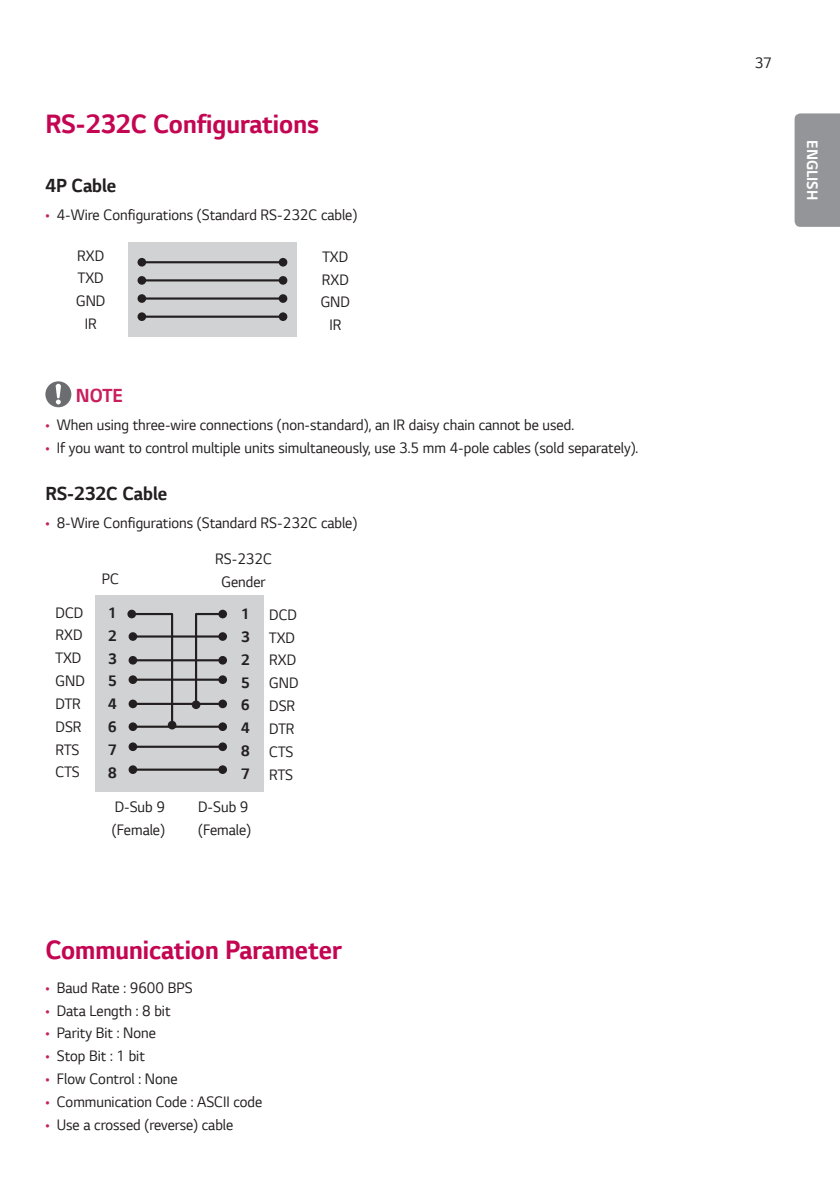
<style>
.page{position:relative;width:840px;height:1191px;background:#fff}
.page>*{position:absolute;margin:0;border:0;box-sizing:border-box;transform-origin:0 0}
.Title2{font:700 28px "LG Smart";color:#c30552;scale:.95 1}
.Title3{font:700 20px "LG Smart";color:#231f20;scale:.95 1}
.Warning{font:700 20px "LG Smart";color:#c8205d;scale:.95 1}
.t1{font:16px/22.8px "LG Smart";color:#231f20;text-align:center;scale:.95 1}
.t2{font:700 16px/22.8px "LG Smart";color:#231f20;text-align:justify;scale:.95 1}
.t3{font:700 16px "LG Smart";color:#fff;scale:.95 1}
.s1{color:#c8205d}
</style>
<div class="page">
<div style="left:794px;top:113px;width:45px;height:114px;background:#939598"></div>
<div style="left:128px;top:242px;width:168px;height:95px;background:#d1d2d4"></div>
<hr style="left:142px;top:261px;width:141px;height:2px;background:#231f20">
<div style="left:137px;top:258px;width:9px;height:8px;background:#231f20;border-radius:50%"></div>
<div style="left:278px;top:258px;width:9px;height:8px;background:#231f20;border-radius:50%"></div>
<hr style="left:142px;top:297px;width:141px;height:3px;background:#231f20">
<div style="left:137px;top:294px;width:9px;height:9px;background:#231f20;border-radius:50%"></div>
<div style="left:278px;top:294px;width:9px;height:9px;background:#231f20;border-radius:50%"></div>
<hr style="left:142px;top:279px;width:141px;height:2px;background:#231f20">
<div style="left:137px;top:276px;width:9px;height:9px;background:#231f20;border-radius:50%"></div>
<div style="left:278px;top:276px;width:9px;height:9px;background:#231f20;border-radius:50%"></div>
<hr style="left:142px;top:315px;width:141px;height:3px;background:#231f20">
<div style="left:137px;top:312px;width:9px;height:9px;background:#231f20;border-radius:50%"></div>
<div style="left:278px;top:312px;width:9px;height:9px;background:#231f20;border-radius:50%"></div>
<svg style="left:45px;top:381px;width:26px;height:26px"></svg>
<div style="left:95px;top:595px;width:169px;height:196px;background:#d1d2d4"></div>
<svg style="left:129px;top:613px;width:45px;height:112px"></svg>
<div style="left:127px;top:609px;width:9px;height:9px;background:#231f20;border-radius:50%"></div>
<div style="left:168px;top:721px;width:8px;height:8px;background:#231f20;border-radius:50%"></div>
<svg style="left:194px;top:613px;width:31px;height:93px"></svg>
<div style="left:218px;top:609px;width:9px;height:9px;background:#231f20;border-radius:50%"></div>
<div style="left:192px;top:700px;width:8px;height:9px;background:#231f20;border-radius:50%"></div>
<hr style="left:133px;top:635px;width:89px;height:2px;background:#231f20">
<div style="left:128px;top:632px;width:9px;height:9px;background:#231f20;border-radius:50%"></div>
<div style="left:218px;top:632px;width:9px;height:9px;background:#231f20;border-radius:50%"></div>
<hr style="left:133px;top:678px;width:89px;height:3px;background:#231f20">
<div style="left:128px;top:675px;width:9px;height:9px;background:#231f20;border-radius:50%"></div>
<div style="left:218px;top:675px;width:9px;height:9px;background:#231f20;border-radius:50%"></div>
<hr style="left:133px;top:659px;width:89px;height:2px;background:#231f20">
<div style="left:128px;top:656px;width:9px;height:8px;background:#231f20;border-radius:50%"></div>
<div style="left:218px;top:656px;width:9px;height:8px;background:#231f20;border-radius:50%"></div>
<hr style="left:133px;top:703px;width:89px;height:2px;background:#231f20">
<div style="left:128px;top:699px;width:9px;height:9px;background:#231f20;border-radius:50%"></div>
<div style="left:218px;top:699px;width:9px;height:9px;background:#231f20;border-radius:50%"></div>
<hr style="left:133px;top:725px;width:89px;height:3px;background:#231f20">
<div style="left:128px;top:722px;width:9px;height:9px;background:#231f20;border-radius:50%"></div>
<div style="left:218px;top:722px;width:9px;height:9px;background:#231f20;border-radius:50%"></div>
<hr style="left:133px;top:745px;width:89px;height:3px;background:#231f20">
<div style="left:128px;top:742px;width:9px;height:9px;background:#231f20;border-radius:50%"></div>
<div style="left:218px;top:742px;width:9px;height:9px;background:#231f20;border-radius:50%"></div>
<hr style="left:133px;top:768px;width:89px;height:2px;background:#231f20">
<div style="left:128px;top:765px;width:9px;height:9px;background:#231f20;border-radius:50%"></div>
<div style="left:218px;top:765px;width:9px;height:9px;background:#231f20;border-radius:50%"></div>
<p class="Title2" style="left:45px;top:105px;width:289px">RS-232C Configurations</p>
<p class="Title3" style="left:45px;top:171px;width:76px">4P Cable</p>
<p class="t1" style="left:45px;top:203px;width:329px"><span class="s1">•</span> 4-Wire Configurations (Standard RS-232C cable)</p>
<p class="t1" style="left:76px;top:243px;width:32px">RXD<br>TXD<br>GND<br>IR</p>
<p class="t1" style="left:320px;top:245px;width:32px">TXD<br>RXD<br>GND<br>IR</p>
<p class="Warning" style="left:76px;top:381px;width:51px">NOTE</p>
<p class="t1" style="left:45px;top:413px;width:557px"><span class="s1">•</span> When using three-wire connections (non-standard), an IR daisy chain cannot be used.</p>
<p class="t1" style="left:45px;top:436px;width:625px"><span class="s1">•</span> If you want to control multiple units simultaneously, use 3.5 mm 4-pole cables (sold separately).</p>
<p class="Title3" style="left:45px;top:479px;width:130px">RS-232C Cable</p>
<p class="t1" style="left:45px;top:511px;width:329px"><span class="s1">•</span> 8-Wire Configurations (Standard RS-232C cable)</p>
<p class="t1" style="left:215px;top:547px;width:61px">RS-232C<br>Gender</p>
<p class="t2" style="left:241px;top:602px;width:11px">1<br>3<br>2<br>5<br>6<br>4<br>8<br>7</p>
<p class="t1" style="left:102px;top:567px;width:20px">PC</p>
<p class="t1" style="left:56px;top:600px;width:32px;text-align:left">DCD<br>RXD<br>TXD<br>GND<br>DTR<br>DSR<br>RTS<br>CTS</p>
<p class="t1" style="left:269px;top:602px;width:32px;text-align:left">DCD<br>TXD<br>RXD<br>GND<br>DSR<br>DTR<br>CTS<br>RTS</p>
<p class="t2" style="left:108px;top:601px;width:11px">1<br>2<br>3<br>5<br>4<br>6<br>7<br>8</p>
<p class="t1" style="left:115px;top:795px;width:54px">D-Sub 9</p>
<p class="t1" style="left:198px;top:795px;width:54px">D-Sub 9</p>
<p class="t1" style="left:112px;top:817px;width:57px">(Female)</p>
<p class="t1" style="left:198px;top:817px;width:57px">(Female)</p>
<p class="Title2" style="left:45px;top:930px;width:314px">Communication Parameter</p>
<p class="t1" style="left:45px;top:975px;width:156px"><span class="s1">•</span> Baud Rate : 9600 BPS</p>
<p class="t1" style="left:45px;top:998px;width:133px"><span class="s1">•</span> Data Length : 8 bit</p>
<p class="t1" style="left:45px;top:1021px;width:118px"><span class="s1">•</span> Parity Bit : None</p>
<p class="t1" style="left:45px;top:1044px;width:106px"><span class="s1">•</span> Stop Bit : 1 bit</p>
<p class="t1" style="left:45px;top:1067px;width:141px"><span class="s1">•</span> Flow Control : None</p>
<p class="t1" style="left:45px;top:1089px;width:230px"><span class="s1">•</span> Communication Code : ASCII code</p>
<p class="t1" style="left:45px;top:1112px;width:199px"><span class="s1">•</span> Use a crossed (reverse) cable</p>
<p class="t1" style="left:754px;top:51px;width:20px">37</p>
<p class="t3" style="left:822px;top:140px;width:65px;rotate:90deg">ENGLISH</p>
</div>
